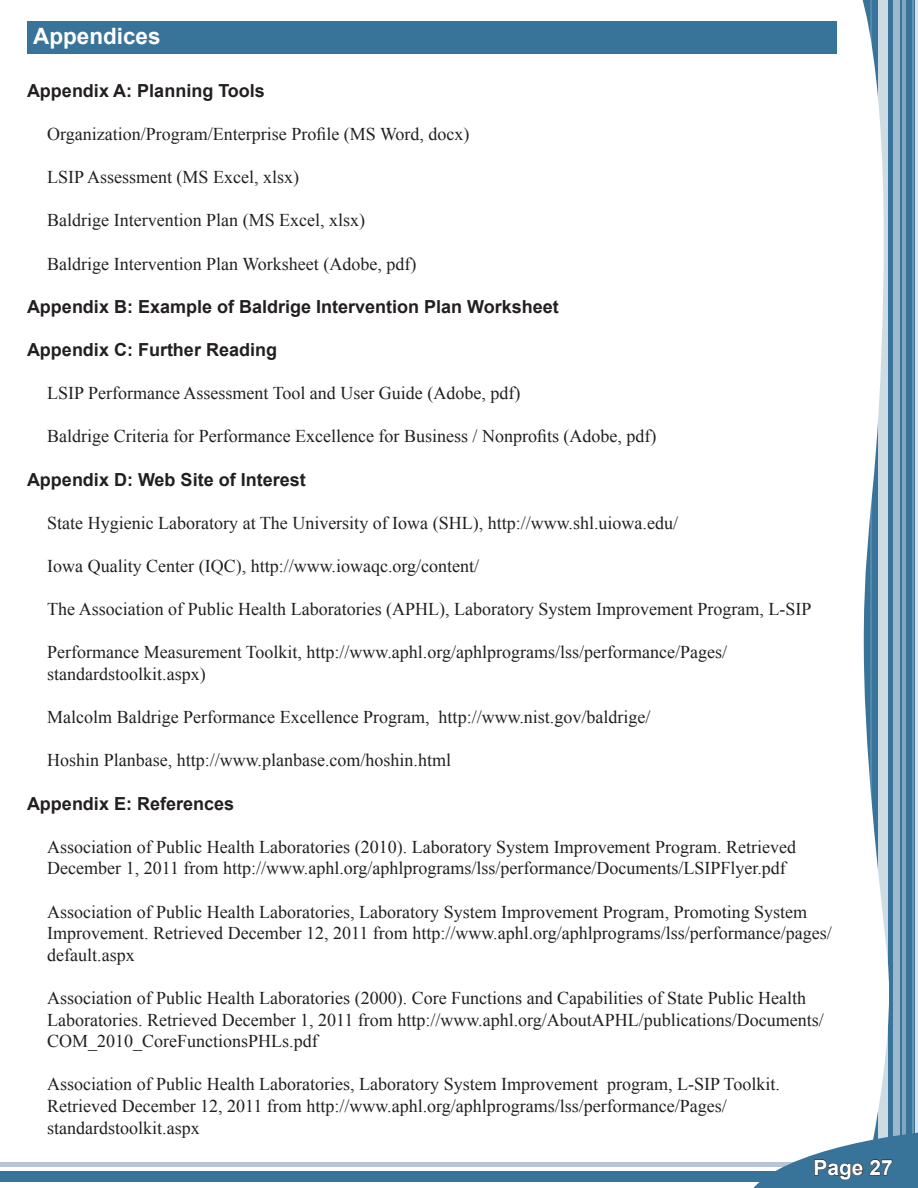
<style>
.page{position:relative;width:918px;height:1188px;background:#fff}
.page>*{position:absolute;margin:0;border:0;box-sizing:border-box;transform-origin:0 0}
.t1{font:700 22.5px "Arial";color:#fff}
.t2{font:700 21px "Arial";color:#fff}
.t3{font:18px/21.6px "Times New Roman";color:#231f20}
.t4{font:700 18px "Arial";color:#231f20}
</style>
<div class="page">
<div style="left:0;top:1171px;width:918px;height:11px;background:#38739a"></div>
<hr style="left:0;top:1162px;width:918px;height:4px;background:#b5c4d6">
<svg style="left:862px;top:0;width:54px;height:1132px"></svg>
<hr style="left:902px;top:0;width:4px;height:1188px;background:#81a6bf">
<div style="left:894px;top:0;width:6px;height:1188px;background:#9bb8cc"></div>
<hr style="left:871px;top:0;width:1px;height:1188px;background:#fff">
<svg style="left:879px;top:0;width:9px;height:1132px;fill:#cddbe5"></svg>
<hr style="left:912px;top:0;width:1px;height:1188px;background:#fff">
<svg style="left:748px;top:1132px;width:170px;height:56px"></svg>
<div style="left:27px;top:21px;width:810px;height:32px;background:#38739a"></div>
<p class="t1" style="left:33px;top:21px;width:129px">Appendices</p>
<p class="t4" style="left:27px;top:78px;width:239px">Appendix A: Planning Tools</p>
<p class="t3" style="left:47px;top:123px;width:424px">Organization/Program/Enterprise Profile (MS Word, docx)</p>
<p class="t3" style="left:47px;top:166px;width:253px">LSIP Assessment (MS Excel, xlsx)</p>
<p class="t3" style="left:47px;top:209px;width:319px">Baldrige Intervention Plan (MS Excel, xlsx)</p>
<p class="t3" style="left:47px;top:253px;width:371px">Baldrige Intervention Plan Worksheet (Adobe, pdf)</p>
<p class="t4" style="left:27px;top:294px;width:533px">Appendix B: Example of Baldrige Intervention Plan Worksheet</p>
<p class="t4" style="left:27px;top:338px;width:252px">Appendix C: Further Reading</p>
<p class="t3" style="left:47px;top:382px;width:475px">LSIP Performance Assessment Tool and User Guide (Adobe, pdf)</p>
<p class="t3" style="left:47px;top:425px;width:611px">Baldrige Criteria for Performance Excellence for Business / Nonprofits (Adobe, pdf)</p>
<p class="t4" style="left:27px;top:467px;width:280px">Appendix D: Web Site of Interest</p>
<p class="t3" style="left:47px;top:512px;width:632px">State Hygienic Laboratory at The University of Iowa (SHL), http://www.shl.uiowa.edu/</p>
<p class="t3" style="left:47px;top:555px;width:433px">Iowa Quality Center (IQC), http://www.iowaqc.org/content/</p>
<p class="t3" style="left:47px;top:598px;width:766px">The Association of Public Health Laboratories (APHL), Laboratory System Improvement Program, L-SIP</p>
<p class="t3" style="left:47px;top:641px;width:681px">Performance Measurement Toolkit, http://www.aphl.org/aphlprograms/lss/performance/Pages/ standardstoolkit.aspx)</p>
<p class="t3" style="left:47px;top:706px;width:605px">Malcolm Baldrige Performance Excellence Program, http://www.nist.gov/baldrige/</p>
<p class="t3" style="left:47px;top:749px;width:405px">Hoshin Planbase, http://www.planbase.com/hoshin.html</p>
<p class="t4" style="left:27px;top:791px;width:209px">Appendix E: References</p>
<p class="t3" style="left:47px;top:836px;width:750px">Association of Public Health Laboratories (2010). Laboratory System Improvement Program. Retrieved<br>December 1, 2011 from http://www.aphl.org/aphlprograms/lss/performance/Documents/LSIPFlyer.pdf</p>
<p class="t3" style="left:47px;top:901px;width:786px">Association of Public Health Laboratories, Laboratory System Improvement Program, Promoting System<br>Improvement. Retrieved December 12, 2011 from http://www.aphl.org/aphlprograms/lss/performance/pages/ default.aspx</p>
<p class="t3" style="left:47px;top:987px;width:778px">Association of Public Health Laboratories (2000). Core Functions and Capabilities of State Public Health<br>Laboratories. Retrieved December 1, 2011 from http://www.aphl.org/AboutAPHL/publications/Documents/<br>COM_2010_CoreFunctionsPHLs.pdf</p>
<p class="t3" style="left:47px;top:1073px;width:734px">Association of Public Health Laboratories, Laboratory System Improvement program, L-SIP Toolkit.<br>Retrieved December 12, 2011 from http://www.aphl.org/aphlprograms/lss/performance/Pages/ standardstoolkit.aspx</p>
<p class="t2" style="left:813px;top:1153px;width:81px">Page 27</p>
</div>
